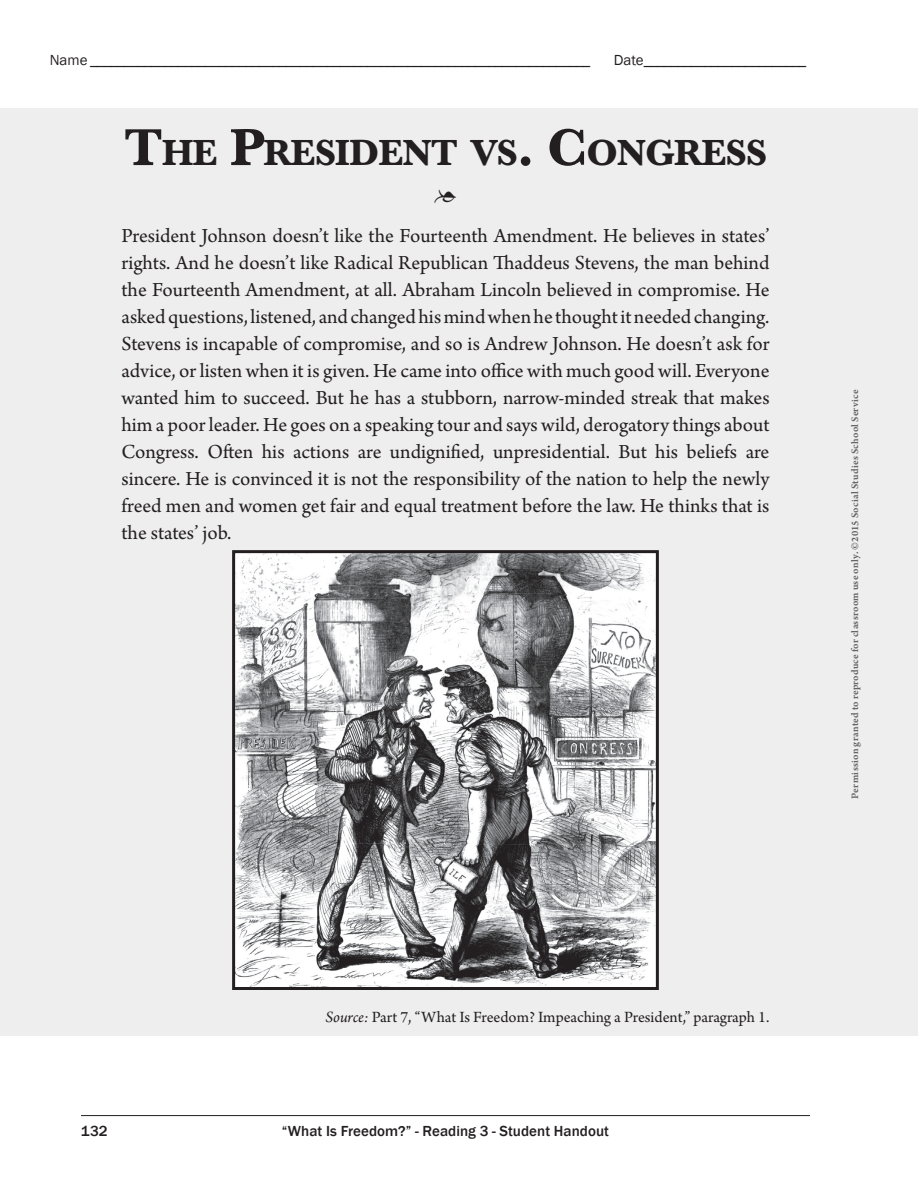
<style>
.page{position:relative;width:918px;height:1188px;background:#fff}
.page>*{position:absolute;margin:0;border:0;box-sizing:border-box;transform-origin:0 0}
.t1{font:700 37.8px "Baskerville MT Pro";letter-spacing:-.03em;color:#231f20}
.t2{font:21px/27px "Arno Pro";letter-spacing:-.005em;color:#231f20;text-align:center}
.t3{font:16.5px "Arno Pro";letter-spacing:-.005em;color:#231f20}
.t4{font:15px "Franklin Gothic";color:#231f20}
.t5{font:500 15px "Franklin Gothic";letter-spacing:.005em;color:#231f20}
.t6{font:10.5px "Arno Pro Smbd Sm Text";letter-spacing:.025em;color:#636366}
.s1{font-size:54px}
.s2{font-style:italic}
</style>
<div class="page">
<div style="left:0;top:108px;width:918px;height:928px;background:#eeeeef"></div>
<img style="left:236px;top:554px;width:419px;height:432px">
<div style="left:232px;top:550px;width:427px;height:440px;border:3px solid #231f20"></div>
<hr style="left:81px;top:1115px;width:729px;height:1px;background:#231f20">
<p class="t4" style="left:50px;top:51px;width:542px">Name __________________________________________________________________________</p>
<p class="t4" style="left:614px;top:51px;width:194px">Date________________________</p>
<h1 class="t1" style="left:124px;top:131px;width:645px"><span class="s1">T</span>HE <span class="s1">P</span>RESIDENT VS<span class="s1">. C</span>ONGRESS</h1>
<p class="t2" style="left:121px;top:176px;width:650px;line-height:40.5px">•<br>President Johnson doesn’t like the Fourteenth Amendment. He believes in states’</p>
<p class="t2" style="left:121px;top:251px;width:650px;text-align:justify">rights. And he doesn’t like Radical Republican Thaddeus Stevens, the man behind the Fourteenth Amendment, at all. Abraham Lincoln believed in compromise. He asked questions, listened, and changed his mind when he thought it needed changing.<br>Stevens is incapable of compromise, and so is Andrew Johnson. He doesn’t ask for advice, or listen when it is given. He came into office with much good will. Everyone wanted him to succeed. But he has a stubborn, narrow-minded streak that makes him a poor leader. He goes on a speaking tour and says wild, derogatory things about Congress. Often his actions are undignified, unpresidential. But his beliefs are sincere. He is convinced it is not the responsibility of the nation to help the newly freed men and women get fair and equal treatment before the law. He thinks that is the states’ job.</p>
<p class="t6" style="left:849px;top:799px;width:411px;rotate:-90deg">Permission granted to reproduce for classroom use only. ©2015 Social Studies School Service</p>
<p class="t3" style="left:325px;top:1007px;width:446px"><span class="s2">Source:</span> Part 7, “What Is Freedom? Impeaching a President,” paragraph 1.</p>
<p class="t5" style="left:81px;top:1121px;width:28px">132</p>
<p class="t5" style="left:282px;top:1121px;width:329px">“What Is Freedom?” - Reading 3 - Student Handout</p>
</div>
